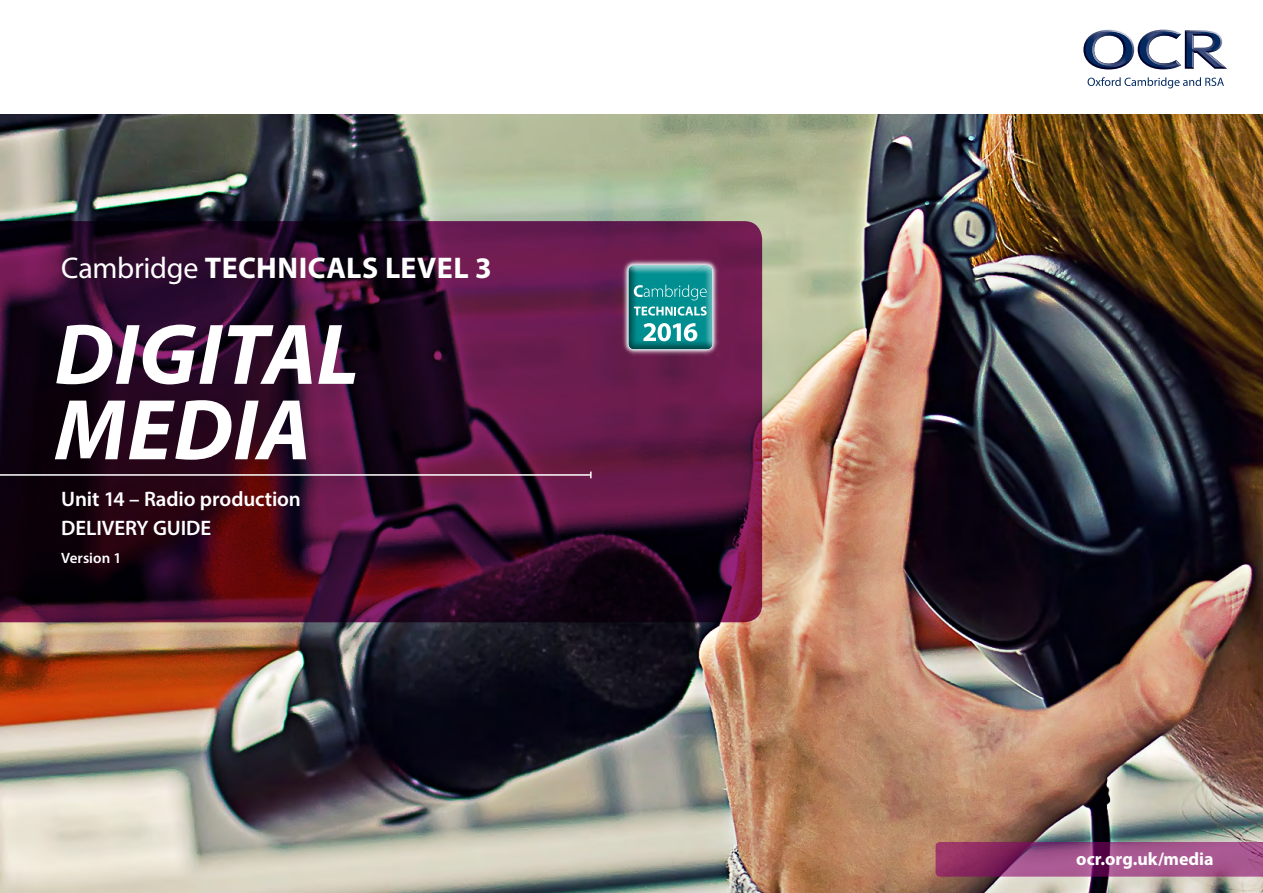
<style>
.page{position:relative;width:1263px;height:893px;background:#fff}
.page>*{position:absolute;margin:0;border:0;box-sizing:border-box;transform-origin:0 0}
.SUBJECT{font:italic 700 87px/75.4px "Myriad Pro";letter-spacing:.005em;color:#fff}
.SUBJECT-2{font:700 30px "Myriad Pro";letter-spacing:.015em;color:#fff}
.Cover_title{font:600 21px "Myriad Pro";letter-spacing:-.005em;color:#fff}
.Body{font:600 21px "Myriad Pro";letter-spacing:-.005em;color:#fff}
.Body-2{font:700 18px "Myriad Pro";color:#fff}
.Body-3{font:600 15px "Myriad Pro";color:#fff}
.s1{font-weight:400}
</style>
<div class="page">
<img style="left:0;top:115px;width:1263px;height:778px">
<svg style="left:1083px;top:30px;width:144px;height:40px"></svg>
<svg style="left:1087px;top:77px;width:137px;height:11px"></svg>
<svg style="left:0;top:221px;width:762px;height:401px;background:#3c0d2c"></svg>
<hr style="left:0;top:474px;width:591px;height:2px;background:#fff">
<img style="left:620px;top:256px;width:102px;height:102px">
<img style="left:622px;top:260px;width:97px;height:96px">
<svg style="left:628px;top:265px;width:84px;height:84px;background:#329ea0"></svg>
<svg style="left:935px;top:842px;width:328px;height:35px;background:#99477e"></svg>
<h4 class="SUBJECT-2" style="left:61px;top:249px;width:432px"><span class="s1">Cambridge</span> TECHNICALS LEVEL 3</h4>
<h4 class="SUBJECT" style="left:55px;top:314px;width:306px">DIGITAL<br>MEDIA</h4>
<p class="Cover_title" style="left:61px;top:486px;width:241px">Unit 14 – Radio production</p>
<h5 class="Body" style="left:61px;top:515px;width:152px">DELIVERY GUIDE</h5>
<h5 class="Body-3" style="left:61px;top:548px;width:62px">Version 1</h5>
<h5 class="Body-2" style="left:1076px;top:847px;width:139px">ocr.org.uk/media</h5>
</div>
